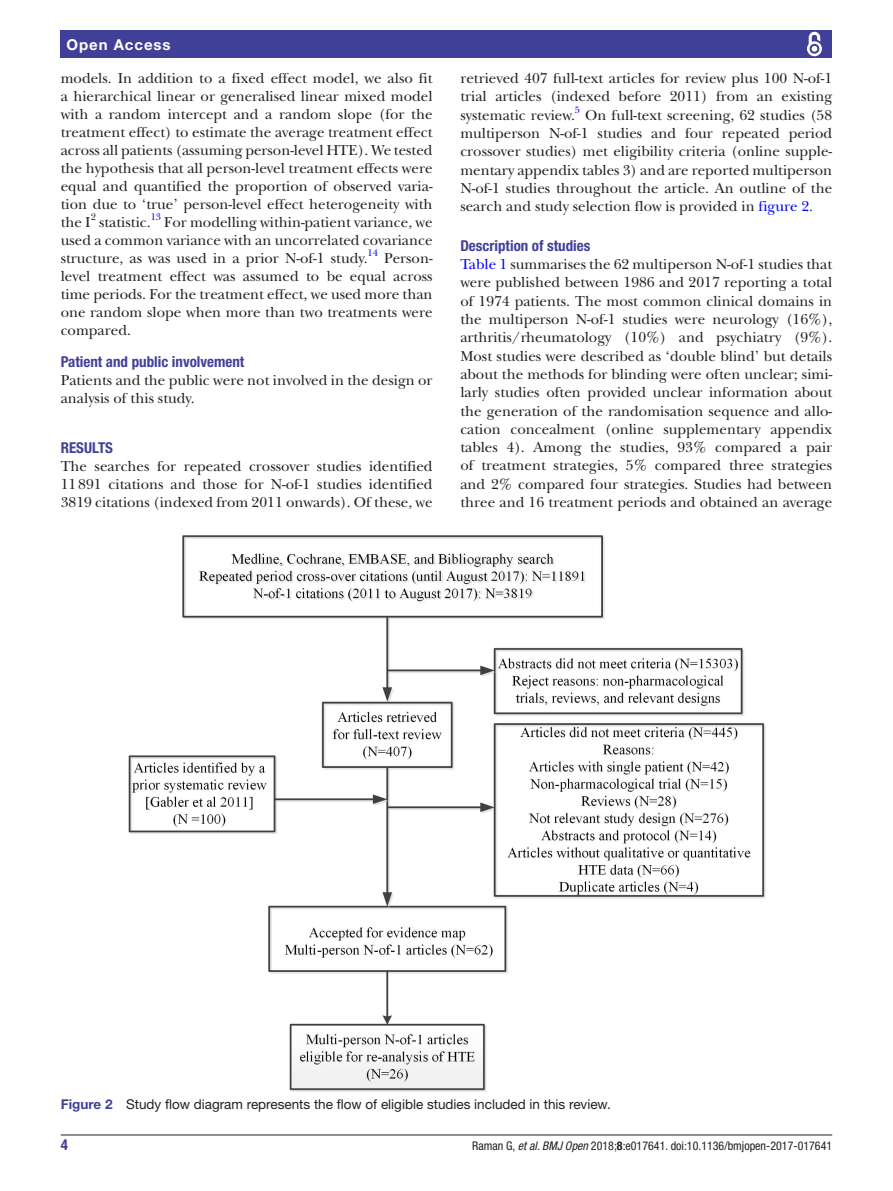
<style>
.page{position:relative;width:893px;height:1191px;background:#fff}
.page>*{position:absolute;margin:0;border:0;box-sizing:border-box;transform-origin:0 0}
.t1{font:15px/18.3px "New Baskerville";color:#231f20;text-align:justify}
.t2{font:700 condensed 15px "Helvetica Neue LT Std";color:#414099}
.t3{font:700 15px "Helvetica Neue LT Std";letter-spacing:.065em;color:#fff}
.t4{font:13.5px "Helvetica Neue LT Std";color:#231f20}
.t5{font:condensed 12px "Helvetica Neue LT Std";color:#231f20}
.t6{font:9.9px "New Baskerville";color:#00f}
.t7{font:9.9px "New Baskerville";color:#231f20}
.s1{color:#00f}
.s2{font-weight:700;color:#414099}
.s3{font-style:italic}
.s4{font-weight:700}
</style>
<div class="page">
<hr style="left:61px;top:1134px;width:771px;height:1px;background:#231f20">
<div style="left:61px;top:31px;width:771px;height:27px;background:#414099"></div>
<svg style="left:807px;top:31px;width:15px;height:26px"></svg>
<img style="left:128px;top:535px;width:637px;height:556px">
<p class="t3" style="left:66px;top:35px;width:106px">Open Access</p>
<p class="t1" style="left:61px;top:69px;width:373px">models. In addition to a fixed effect model, we also fit a hierarchical linear or generalised linear mixed model with a random intercept and a random slope (for the treatment effect) to estimate the average treatment effect across all patients (assuming person-level HTE). We tested the hypothesis that all person-level treatment effects were equal and quantified the proportion of observed varia&shy;tion due to ‘true’ person-level effect heterogeneity with the I</p>
<p class="t6" style="left:151px;top:211px;width:12px">13</p>
<p class="t1" style="left:61px;top:213px;width:373px;text-indent:104px">For modelling within-patient variance, we used a common variance with an uncorrelated covariance structure, as was used in a prior N-of-1 study.</p>
<p class="t7" style="left:91px;top:211px;width:7px">2</p>
<p class="t1" style="left:99px;top:213px;width:53px">statistic.</p>
<p class="t6" style="left:368px;top:247px;width:12px">14</p>
<p class="t1" style="left:61px;top:249px;width:373px;text-indent:323px">Person&shy;level treatment effect was assumed to be equal across time periods. For the treatment effect, we used more than one random slope when more than two treatments were compared.</p>
<p class="t2" style="left:61px;top:352px;width:185px">Patient and public involvement</p>
<p class="t1" style="left:61px;top:371px;width:373px">Patients and the public were not involved in the design or analysis of this study.</p>
<p class="t2" style="left:61px;top:439px;width:54px">Results</p>
<p class="t1" style="left:61px;top:457px;width:373px">The searches for repeated crossover studies identified 11891 citations and those for N-of-1 studies identified 3819 citations (indexed from 2011 onwards). Of these, we</p>
<p class="t1" style="left:460px;top:69px;width:373px">retrieved 407 full-text articles for review plus 100 N-of-1 trial articles (indexed before 2011) from an existing systematic review.</p>
<p class="t6" style="left:575px;top:104px;width:7px">5</p>
<p class="t1" style="left:460px;top:106px;width:373px;text-indent:125px">On full-text screening, 62 studies (58 multiperson N-of-1 studies and four repeated period crossover studies) met eligibility criteria (online supple&shy;mentary appendix tables 3) and are reported multiperson N-of-1 studies throughout the article. An outline of the search and study selection flow is provided in <span class="s1">figure 2</span>.</p>
<p class="t2" style="left:460px;top:236px;width:132px">Description of studies</p>
<p class="t1" style="left:460px;top:255px;width:373px"><span class="s1">Table 1</span> summarises the 62 multiperson N-of-1 studies that were published between 1986 and 2017 reporting a total of 1974 patients. The most common clinical domains in the multiperson N-of-1 studies were neurology (16%), arthritis/rheumatology (10%) and psychiatry (9%).<br>Most studies were described as ‘double blind’ but details about the methods for blinding were often unclear; simi&shy;larly studies often provided unclear information about the generation of the randomisation sequence and allo&shy;cation concealment (online supplementary appendix tables 4). Among the studies, 93% compared a pair of treatment strategies, 5% compared three strategies and 2% compared four strategies. Studies had between three and 16 treatment periods and obtained an average</p>
<p class="t4" style="left:61px;top:1096px;width:552px"><span class="s2">Figure 2</span> Study flow diagram represents the flow of eligible studies included in this review.</p>
<p class="t2" style="left:61px;top:1135px;width:9px">4</p>
<p class="t5" style="left:472px;top:1138px;width:362px">Raman G, <span class="s3">et al</span>. <span class="s3">BMJ Open</span> 2018;<span class="s4">8</span>:e017641. doi:10.1136/bmjopen-2017-017641</p>
</div>
